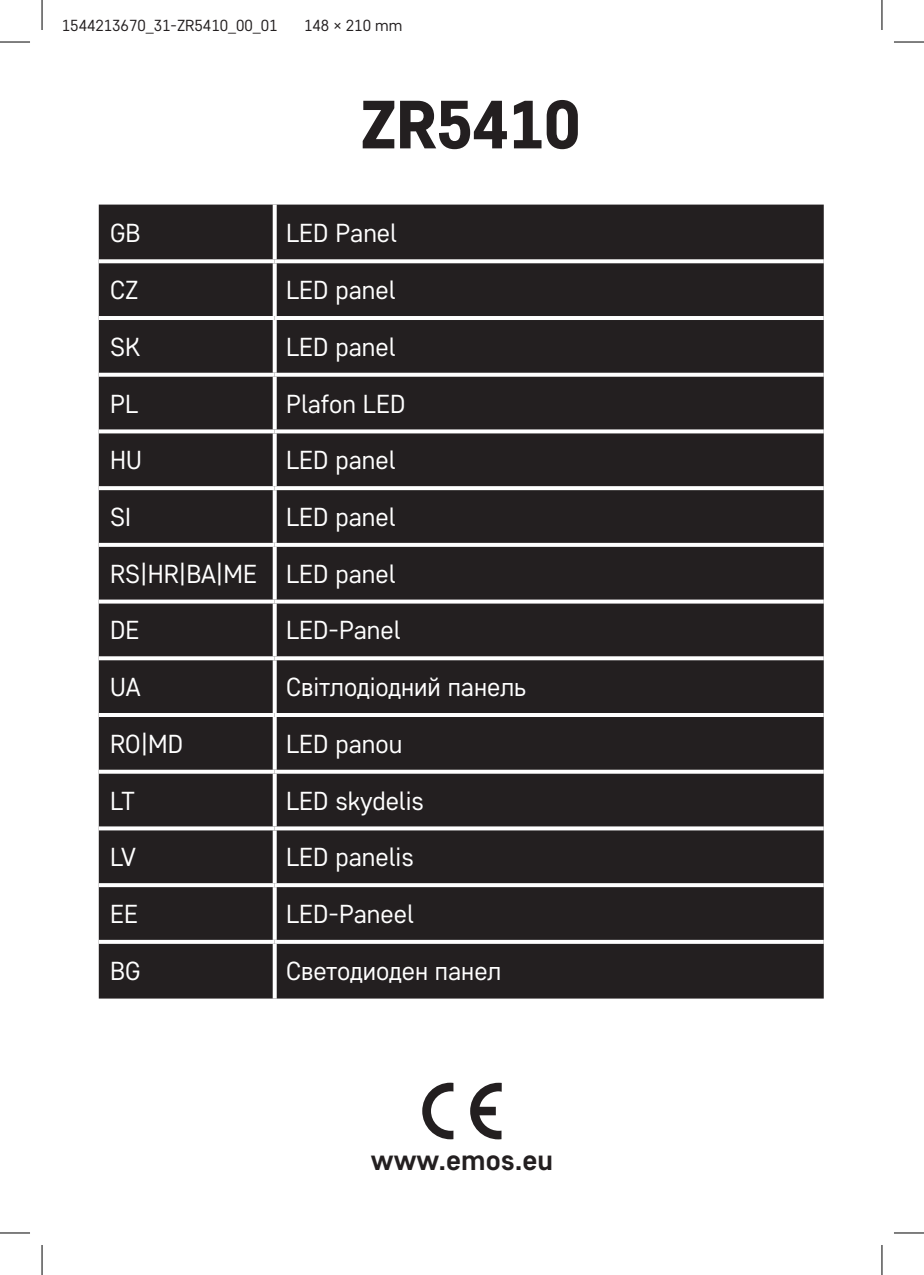
<style>
.page{position:relative;width:924px;height:1275px;background:#fff}
.page>*{position:absolute;margin:0;border:0;box-sizing:border-box;transform-origin:0 0}
.t1{font:800 68px "Core Sans D65";letter-spacing:-.02em;color:#231f20}
.t2{font:700 28.8px "Core Sans D55";color:#231f20}
.t3{font:26px/56.6px "Core Sans D35";color:#fff;text-align:justify}
.t4{font:16px "Core Sans D35";color:#231f20}
</style>
<div class="page">
<div style="left:99px;top:205px;width:724px;height:793px;background:#231f20"></div>
<svg style="left:272px;top:205px;width:4px;height:54px"></svg>
<svg style="left:99px;top:259px;width:175px;height:4px"></svg>
<svg style="left:274px;top:259px;width:549px;height:4px"></svg>
<svg style="left:272px;top:263px;width:4px;height:53px"></svg>
<hr style="left:99px;top:316px;width:175px;height:4px;background:#fff">
<hr style="left:274px;top:316px;width:549px;height:4px;background:#fff">
<svg style="left:272px;top:320px;width:4px;height:53px"></svg>
<svg style="left:99px;top:373px;width:175px;height:4px"></svg>
<svg style="left:274px;top:373px;width:549px;height:4px"></svg>
<svg style="left:272px;top:377px;width:4px;height:52px"></svg>
<svg style="left:99px;top:429px;width:175px;height:4px"></svg>
<svg style="left:274px;top:429px;width:549px;height:4px"></svg>
<svg style="left:272px;top:433px;width:4px;height:53px"></svg>
<svg style="left:99px;top:486px;width:175px;height:4px"></svg>
<svg style="left:274px;top:486px;width:549px;height:4px"></svg>
<svg style="left:272px;top:490px;width:4px;height:53px"></svg>
<svg style="left:99px;top:543px;width:175px;height:4px"></svg>
<svg style="left:274px;top:543px;width:549px;height:4px"></svg>
<svg style="left:272px;top:547px;width:4px;height:52px"></svg>
<svg style="left:99px;top:599px;width:175px;height:4px"></svg>
<svg style="left:274px;top:599px;width:549px;height:4px"></svg>
<svg style="left:272px;top:603px;width:4px;height:53px"></svg>
<svg style="left:99px;top:656px;width:175px;height:4px"></svg>
<svg style="left:274px;top:656px;width:549px;height:4px"></svg>
<svg style="left:272px;top:660px;width:4px;height:53px"></svg>
<hr style="left:99px;top:713px;width:175px;height:4px;background:#fff">
<hr style="left:274px;top:713px;width:549px;height:4px;background:#fff">
<svg style="left:272px;top:717px;width:4px;height:52px"></svg>
<svg style="left:99px;top:769px;width:175px;height:4px"></svg>
<svg style="left:274px;top:769px;width:549px;height:4px"></svg>
<svg style="left:272px;top:773px;width:4px;height:53px"></svg>
<svg style="left:99px;top:826px;width:175px;height:4px"></svg>
<svg style="left:274px;top:826px;width:549px;height:4px"></svg>
<svg style="left:272px;top:830px;width:4px;height:53px"></svg>
<svg style="left:99px;top:883px;width:175px;height:4px"></svg>
<svg style="left:274px;top:883px;width:549px;height:4px"></svg>
<svg style="left:272px;top:887px;width:4px;height:53px"></svg>
<svg style="left:99px;top:940px;width:175px;height:4px"></svg>
<svg style="left:274px;top:940px;width:549px;height:4px"></svg>
<svg style="left:272px;top:944px;width:4px;height:54px"></svg>
<svg style="left:422px;top:1082px;width:79px;height:57px"></svg>
<hr style="left:0;top:42px;width:30px;height:1px;background:#000">
<hr style="left:893px;top:42px;width:30px;height:1px;background:#000">
<hr style="left:0;top:1232px;width:30px;height:1px;background:#000">
<hr style="left:893px;top:1232px;width:30px;height:1px;background:#000">
<hr style="left:42px;top:0;width:1px;height:30px;background:#000">
<hr style="left:42px;top:1245px;width:1px;height:30px;background:#000">
<hr style="left:881px;top:0;width:1px;height:30px;background:#000">
<hr style="left:881px;top:1245px;width:1px;height:30px;background:#000">
<p class="t4" style="left:62px;top:15px;width:217px">1544213670_31-ZR5410_00_01</p>
<p class="t4" style="left:304px;top:15px;width:100px">148 × 210 mm</p>
<h1 class="t1" style="left:360px;top:80px;width:222px">ZR5410</h1>
<p class="t3" style="left:110px;top:204px;width:32px">GB</p>
<p class="t3" style="left:286px;top:204px;width:112px">LED Panel</p>
<p class="t3" style="left:110px;top:261px;width:30px">CZ</p>
<p class="t3" style="left:286px;top:261px;width:111px">LED panel</p>
<p class="t3" style="left:110px;top:318px;width:31px">SK</p>
<p class="t3" style="left:286px;top:318px;width:111px">LED panel</p>
<p class="t3" style="left:110px;top:374px;width:30px">PL</p>
<p class="t3" style="left:286px;top:374px;width:121px">Plafon LED</p>
<p class="t3" style="left:110px;top:431px;width:33px">HU</p>
<p class="t3" style="left:286px;top:431px;width:111px">LED panel</p>
<p class="t3" style="left:110px;top:488px;width:22px">SI</p>
<p class="t3" style="left:110px;top:488px;width:287px;text-indent:176px">LED panel RS|HR|BA|ME LED panel DE</p>
<p class="t3" style="left:286px;top:601px;width:116px">LED-Panel</p>
<p class="t3" style="left:110px;top:658px;width:32px">UA</p>
<p class="t3" style="left:286px;top:658px;width:241px">Cвітлодіодний панель</p>
<p class="t3" style="left:110px;top:714px;width:74px">RO|MD</p>
<p class="t3" style="left:286px;top:714px;width:118px">LED panou</p>
<p class="t3" style="left:110px;top:771px;width:26px">LT</p>
<p class="t3" style="left:286px;top:771px;width:139px">LED skydelis</p>
<p class="t3" style="left:110px;top:828px;width:27px">LV</p>
<p class="t3" style="left:286px;top:828px;width:129px">LED panelis</p>
<p class="t3" style="left:110px;top:885px;width:30px">EE</p>
<p class="t3" style="left:286px;top:885px;width:129px">LED-Paneel</p>
<p class="t3" style="left:110px;top:941px;width:32px">BG</p>
<p class="t3" style="left:286px;top:941px;width:217px">Светодиоден панел</p>
<p class="t2" style="left:371px;top:1141px;width:184px">www.emos.eu</p>
</div>
